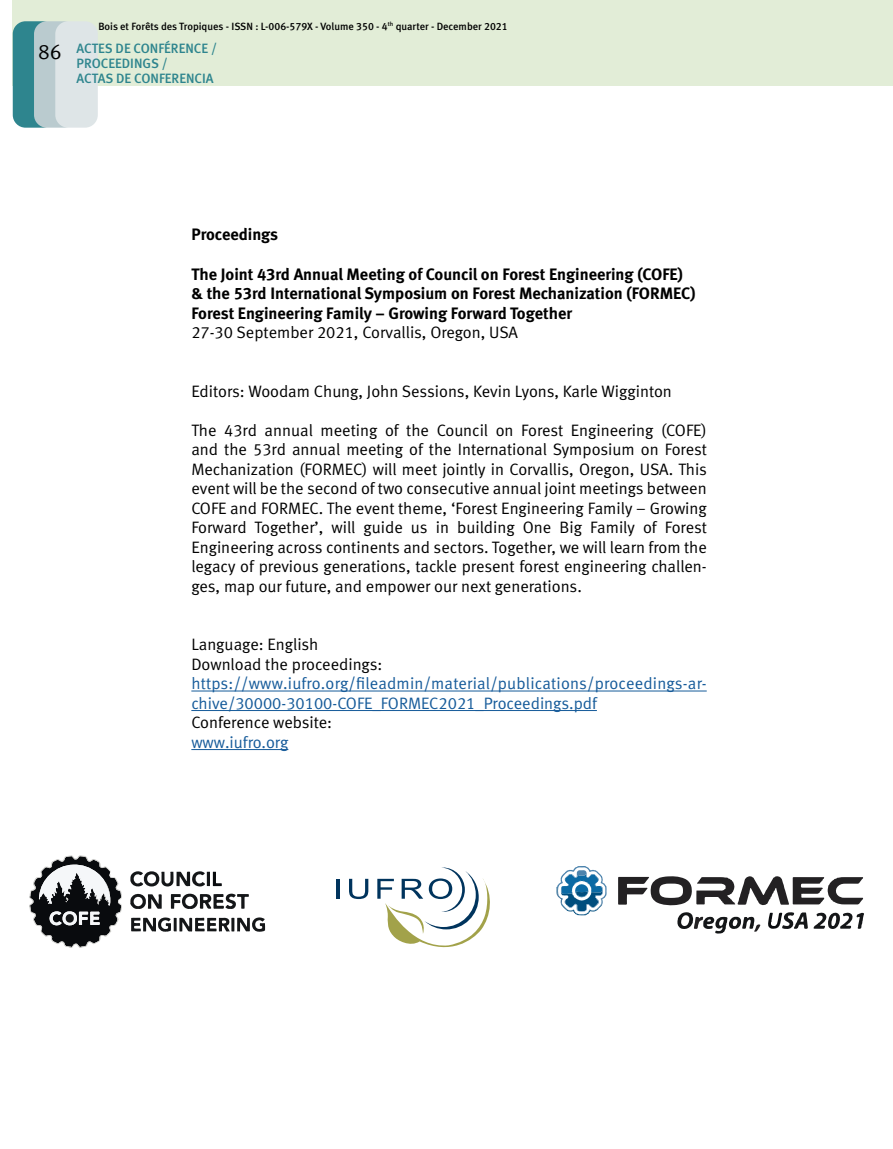
<style>
.page{position:relative;width:893px;height:1149px;background:#fff}
.page>*{position:absolute;margin:0;border:0;box-sizing:border-box;transform-origin:0 0}
.t1{font:16.5px/19.5px "Meta Normal LF";color:#000;text-align:justify}
.t2{font:16.5px/19.5px "Meta Bold LF";color:#000}
.t3{font:16.5px/19.5px "Meta Normal LF";color:#165b9a}
.t4{font:13.5px/15px "Meta Medium LF";color:#2e858e}
.t5{font:10.5px "Meta Medium LF";color:#000}
.s1{font-family:"Meta Normal LF";font-size:21px;color:#000}
</style>
<div class="page">
<div style="left:13px;top:0;width:880px;height:85px;background:#e2edd7"></div>
<div style="left:13px;top:21px;width:42px;height:107px;background:#2e858e;border-radius:13px"></div>
<div style="left:34px;top:21px;width:43px;height:107px;background:#bacbcf;border-radius:13px"></div>
<div style="left:55px;top:21px;width:43px;height:107px;background:#dee5e7;border-radius:13px"></div>
<hr style="left:191px;top:690px;width:516px;height:1px;background:#165b9a">
<hr style="left:191px;top:710px;width:406px;height:1px;background:#165b9a">
<hr style="left:191px;top:749px;width:97px;height:1px;background:#165b9a">
<hr style="left:336px;top:878px;width:4px;height:20px;background:#00345d">
<svg style="left:349px;top:878px;width:19px;height:20px"></svg>
<svg style="left:377px;top:867px;width:113px;height:79px"></svg>
<svg style="left:768px;top:912px;width:40px;height:16px"></svg>
<svg style="left:814px;top:912px;width:50px;height:16px"></svg>
<svg style="left:618px;top:876px;width:245px;height:29px"></svg>
<svg style="left:677px;top:912px;width:83px;height:21px"></svg>
<svg style="left:556px;top:866px;width:51px;height:49px"></svg>
<svg style="left:29px;top:855px;width:93px;height:92px"></svg>
<svg style="left:130px;top:871px;width:92px;height:15px"></svg>
<svg style="left:130px;top:893px;width:32px;height:16px"></svg>
<svg style="left:171px;top:893px;width:78px;height:15px"></svg>
<svg style="left:66px;top:913px;width:8px;height:9px"></svg>
<svg style="left:131px;top:917px;width:134px;height:14px"></svg>
<p class="t5" style="left:98px;top:20px;width:411px">Bois et Forêts des Tropiques - ISSN : L-006-579X - Volume 350 - 4<sup>th</sup> quarter - December 2021</p>
<p class="t4" style="left:77px;top:40px;width:142px;text-indent:-38px"><span class="s1">86</span> ACTES DE CONFÉRENCE /<br>PROCEEDINGS /<br>ACTAS DE CONFERENCIA</p>
<p class="t2" style="left:191px;top:225px;width:88px">Proceedings</p>
<p class="t2" style="left:191px;top:264px;width:506px">The Joint 43rd Annual Meeting of Council on Forest Engineering (COFE) &amp; the 53rd International Symposium on Forest Mechanization (FORMEC)<br>Forest Engineering Family – Growing Forward Together</p>
<p class="t1" style="left:191px;top:322px;width:328px">27-30 September 2021, Corvallis, Oregon, USA</p>
<p class="t1" style="left:191px;top:381px;width:482px">Editors: Woodam Chung, John Sessions, Kevin Lyons, Karle Wigginton</p>
<p class="t1" style="left:191px;top:420px;width:517px">The 43rd annual meeting of the Council on Forest Engineering (COFE) and the 53rd annual meeting of the International Symposium on Forest Mechanization (FORMEC) will meet jointly in Corvallis, Oregon, USA. This event will be the second of two consecutive annual joint meetings between COFE and FORMEC. The event theme, ‘Forest Engineering Family – Growing Forward Together’, will guide us in building One Big Family of Forest Engineering across continents and sectors. Together, we will learn from the legacy of previous generations, tackle present forest engineering challen&shy;ges, map our future, and empower our next generations.</p>
<p class="t1" style="left:191px;top:634px;width:193px">Language: English<br>Download the proceedings:</p>
<p class="t3" style="left:191px;top:673px;width:517px">https://www.iufro.org/fileadmin/material/publications/proceedings-ar&shy;chive/30000-30100-COFE_FORMEC2021_Proceedings.pdf</p>
<p class="t1" style="left:191px;top:712px;width:142px">Conference website:</p>
<p class="t3" style="left:191px;top:732px;width:99px">www.iufro.org</p>
</div>
